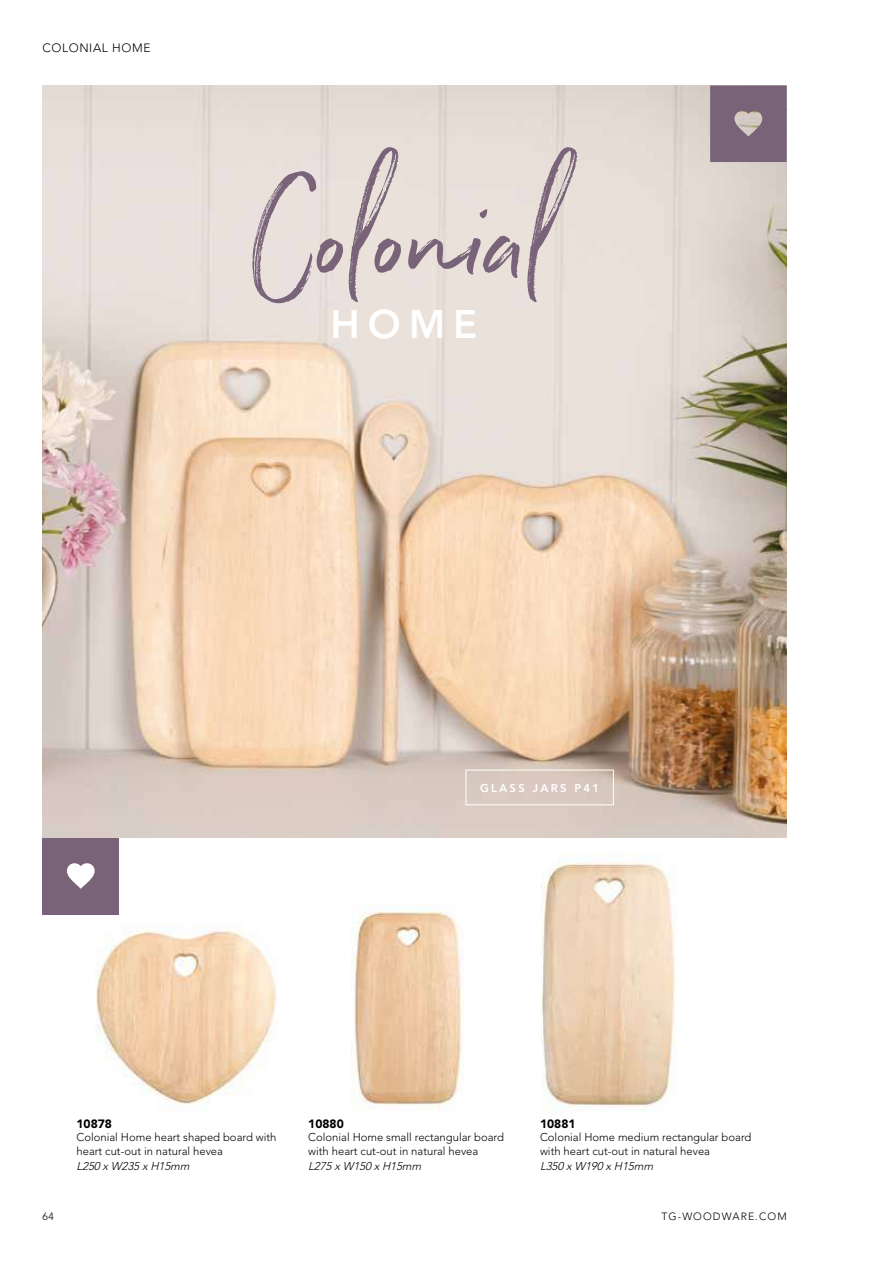
<style>
.page{position:relative;width:893px;height:1263px;background:#fff}
.page>*{position:absolute;margin:0;border:0;box-sizing:border-box;transform-origin:0 0}
.t1{font:165px "Northwell Alt";color:#786378}
.t2{font:800 39.6px "Avenir LT Std";color:#fff}
.t3{font:900 12px "Avenir LT Std";color:#000}
.t4{font:300 12px "Avenir LT Std";letter-spacing:.05em;color:#000}
.t5{font:300 11.25px/13.5px "Avenir LT Std";color:#000}
.t6{font:italic 300 11.25px "Avenir LT Std";color:#000}
.t7{font:800 11.25px "Avenir LT Std";letter-spacing:.2em;color:#fff}
.t8{font:300 10.5px "Avenir LT Std";letter-spacing:.1em;color:#000}
</style>
<div class="page">
<img style="left:43px;top:85px;width:744px;height:753px">
<svg style="left:710px;top:85px;width:77px;height:77px;background:#806c7e"></svg>
<img style="left:96px;top:923px;width:181px;height:190px">
<img style="left:541px;top:861px;width:135px;height:251px">
<img style="left:351px;top:904px;width:112px;height:207px">
<div style="left:466px;top:770px;width:148px;height:35px;border:1px solid #fff"></div>
<div style="left:43px;top:838px;width:76px;height:76px;background:#786378"></div>
<svg style="left:67px;top:863px;width:28px;height:26px"></svg>
<p class="t4" style="left:43px;top:40px;width:109px">COLONIAL HOME</p>
<h1 class="t1" style="left:248px;top:119px;width:313px">Colonial</h1>
<h2 class="t2" style="left:330px;top:301px;width:148px">HOME</h2>
<p class="t7" style="left:480px;top:781px;width:121px">GLASS JARS P41</p>
<p class="t3" style="left:77px;top:1116px;width:37px">10878</p>
<p class="t5" style="left:77px;top:1131px;width:201px">Colonial Home heart shaped board with heart cut-out in natural hevea</p>
<p class="t6" style="left:77px;top:1159px;width:116px">L250 x W235 x H15mm</p>
<p class="t3" style="left:308px;top:1116px;width:37px">10880</p>
<p class="t5" style="left:308px;top:1131px;width:197px">Colonial Home small rectangular board with heart cut-out in natural hevea</p>
<p class="t6" style="left:308px;top:1159px;width:116px">L275 x W150 x H15mm</p>
<p class="t3" style="left:540px;top:1116px;width:37px">10881</p>
<p class="t5" style="left:540px;top:1131px;width:213px">Colonial Home medium rectangular board with heart cut-out in natural hevea</p>
<p class="t6" style="left:540px;top:1159px;width:116px">L350 x W190 x H15mm</p>
<p class="t8" style="left:43px;top:1211px;width:13px">64</p>
<p class="t8" style="left:661px;top:1211px;width:127px">TG-WOODWARE.COM</p>
</div>
